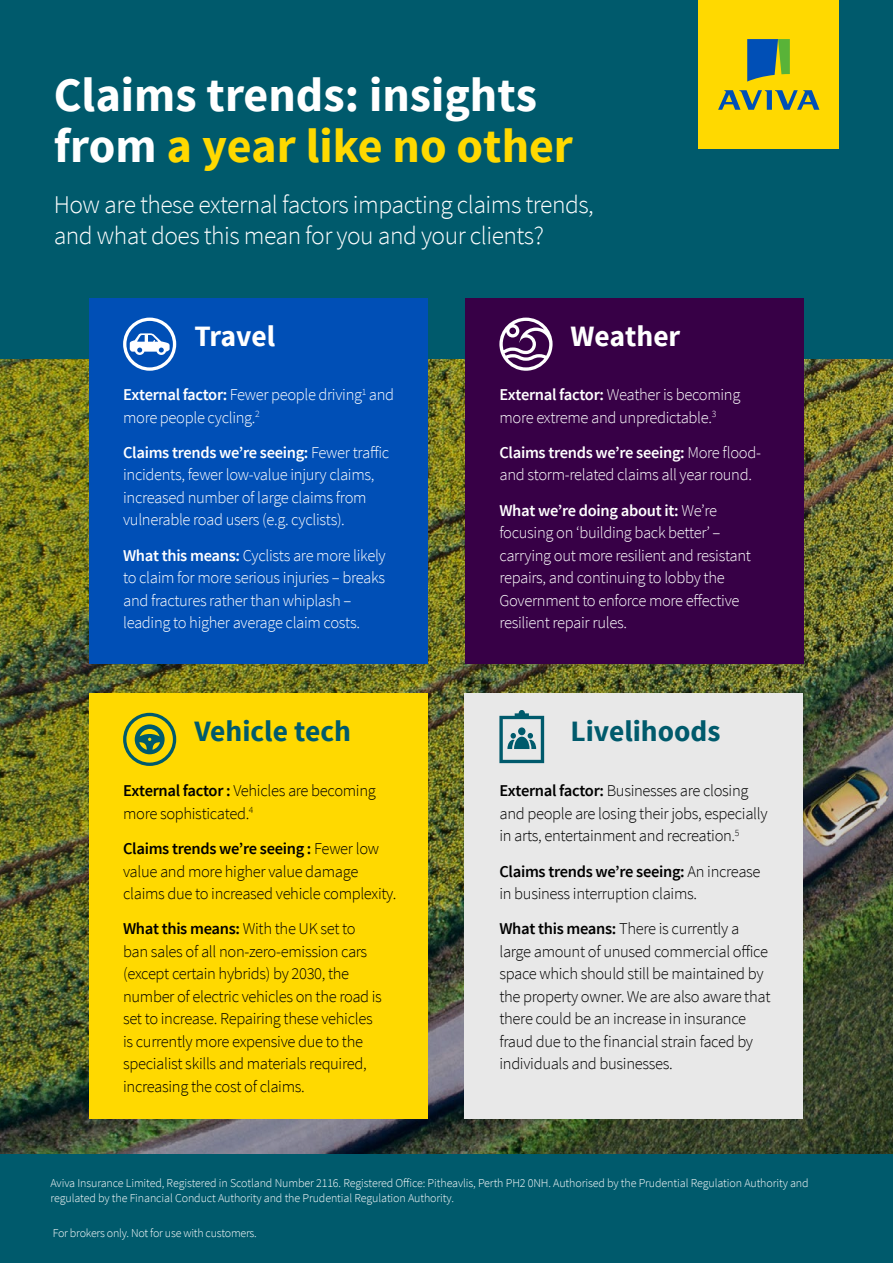
<style>
.page{position:relative;width:893px;height:1263px;background:#fff}
.page>*{position:absolute;margin:0;border:0;box-sizing:border-box;transform-origin:0 0}
.t1{font:700 48px/51px "Source Sans Pro";color:#fff}
.t2{font:700 29.55px "Source Sans Pro";color:#005a6c}
.t3{font:700 29.55px "Source Sans Pro";color:#fff}
.t4{font:300 25.5px/31.5px "Source Sans Pro";letter-spacing:-.02em;color:#fff}
.t5{font:300 16.5px/22.5px "Source Sans Pro";letter-spacing:-.02em;color:#000}
.t6{font:300 16.5px/22.5px "Source Sans Pro";letter-spacing:-.02em;color:#fff}
.t7{font:300 12px/15px "Source Sans Pro";letter-spacing:-.01em;color:#fff}
.s1{color:#ffd900}
.s2{font-weight:600}
</style>
<div class="page">
<img style="left:0;top:358px;width:893px;height:796px">
<div style="left:0;top:0;width:893px;height:358px;background:#005a6c"></div>
<div style="left:0;top:1154px;width:893px;height:109px;background:#005a6c"></div>
<div style="left:698px;top:0;width:141px;height:149px;background:#ffd900"></div>
<svg style="left:718px;top:90px;width:101px;height:20px"></svg>
<svg style="left:747px;top:39px;width:43px;height:43px"></svg>
<div style="left:90px;top:298px;width:338px;height:365px;background:#004fb6"></div>
<svg style="left:123px;top:318px;width:53px;height:53px"></svg>
<div style="left:465px;top:298px;width:338px;height:365px;background:#370046"></div>
<svg style="left:499px;top:318px;width:54px;height:53px"></svg>
<div style="left:464px;top:693px;width:338px;height:425px;background:#e8e8e8"></div>
<svg style="left:499px;top:710px;width:45px;height:53px"></svg>
<div style="left:90px;top:693px;width:338px;height:425px;background:#ffd900"></div>
<svg style="left:123px;top:713px;width:53px;height:53px"></svg>
<h1 class="t1" style="left:54px;top:71px;width:521px">Claims trends: insights from <span class="s1">a year like no other</span></h1>
<h3 class="t4" style="left:54px;top:189px;width:542px">How are these external factors impacting claims trends, and what does this mean for you and your clients?</h3>
<h2 class="t3" style="left:194px;top:317px;width:82px">Travel</h2>
<p class="t6" style="left:123px;top:383px;width:273px"><span class="s2">External factor:</span> Fewer people driving<sup>1</sup> and more people cycling.<sup>2</sup></p>
<p class="t6" style="left:123px;top:441px;width:268px"><span class="s2">Claims trends we’re seeing:</span> Fewer traffic incidents, fewer low-value injury claims, increased number of large claims from vulnerable road users (e.g. cyclists).</p>
<p class="t6" style="left:123px;top:544px;width:264px"><span class="s2">What this means:</span> Cyclists are more likely to claim for more serious injuries – breaks and fractures rather than whiplash – leading to higher average claim costs.</p>
<h2 class="t2" style="left:194px;top:712px;width:158px">Vehicle tech</h2>
<p class="t5" style="left:123px;top:780px;width:254px"><span class="s2">External factor :</span> Vehicles are becoming more sophisticated.<sup>4</sup></p>
<p class="t5" style="left:123px;top:837px;width:275px"><span class="s2">Claims trends we’re seeing :</span> Fewer low value and more higher value damage claims due to increased vehicle complexity.</p>
<p class="t5" style="left:123px;top:918px;width:260px"><span class="s2">What this means:</span> With the UK set to ban sales of all non-zero-emission cars (except certain hybrids) by 2030, the number of electric vehicles on the road is set to increase. Repairing these vehicles is currently more expensive due to the specialist skills and materials required, increasing the cost of claims.</p>
<h2 class="t3" style="left:570px;top:317px;width:111px">Weather</h2>
<p class="t6" style="left:499px;top:383px;width:242px"><span class="s2">External factor:</span> Weather is becoming more extreme and unpredictable.<sup>3</sup></p>
<p class="t6" style="left:499px;top:441px;width:263px"><span class="s2">Claims trends we’re seeing:</span> More flood&shy;and storm-related claims all year round.</p>
<p class="t6" style="left:499px;top:499px;width:253px"><span class="s2">What we’re doing about it:</span> We’re focusing on ‘building back better’ – carrying out more resilient and resistant repairs, and continuing to lobby the Government to enforce more effective resilient repair rules.</p>
<h2 class="t2" style="left:570px;top:712px;width:152px">Livelihoods</h2>
<p class="t5" style="left:499px;top:780px;width:270px"><span class="s2">External factor:</span> Businesses are closing and people are losing their jobs, especially in arts, entertainment and recreation.<sup>5</sup></p>
<p class="t5" style="left:499px;top:860px;width:263px"><span class="s2">Claims trends we’re seeing:</span> An increase in business interruption claims.</p>
<p class="t5" style="left:499px;top:918px;width:273px"><span class="s2">What this means:</span> There is currently a large amount of unused commercial office space which should still be maintained by the property owner. We are also aware that there could be an increase in insurance fraud due to the financial strain faced by individuals and businesses.</p>
<p class="t7" style="left:51px;top:1175px;width:760px">Aviva Insurance Limited, Registered in Scotland Number 2116. Registered Office: Pitheavlis, Perth PH2 0NH. Authorised by the Prudential Regulation Authority and regulated by the Financial Conduct Authority and the Prudential Regulation Authority.</p>
<p class="t7" style="left:53px;top:1225px;width:206px">For brokers only. Not for use with customers.</p>
</div>
